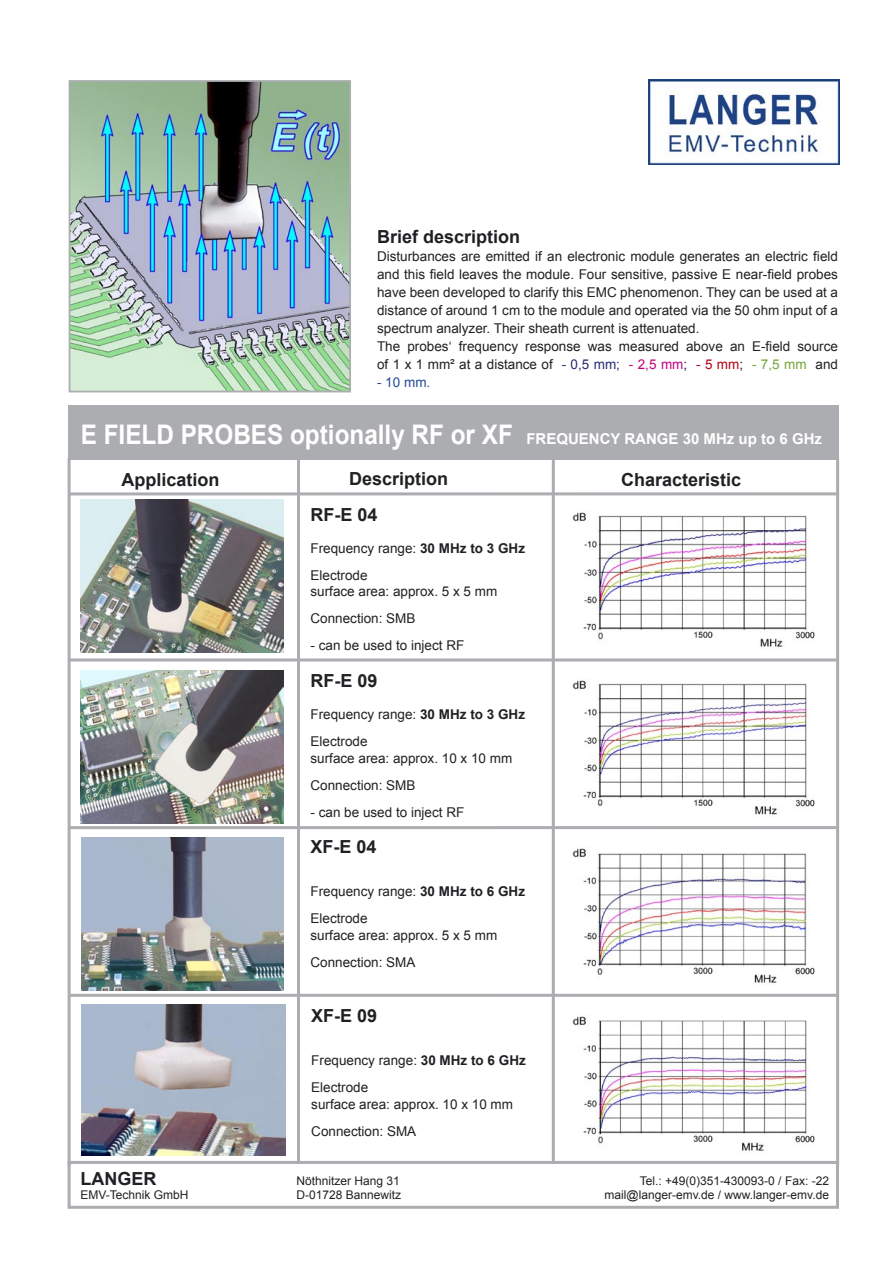
<style>
.page{position:relative;width:893px;height:1263px;background:#fff}
.page>*{position:absolute;margin:0;border:0;box-sizing:border-box;transform-origin:0 0}
.t1{font:700 27px "Arial";color:#fff;scale:.9 1}
.t2{font:700 18px "Arial";color:#212125}
.t3{font:13.5px/18px "Arial";color:#212125;text-align:justify}
.t4{font:13.5px "Arial";color:#274897}
.t5{font:12px "Arial";color:#212125}
.s1{color:#262d71}
.s2{color:#c30080}
.s3{color:#b30215}
.s4{color:#72a536}
.s5{font-size:15px}
.s6{font-weight:700}
</style>
<div class="page">
<div style="left:68px;top:1161px;width:771px;height:48px;border:3px solid #acadb0"></div>
<img style="left:648px;top:80px;width:191px;height:84px">
<img style="left:72px;top:83px;width:276px;height:306px">
<div style="left:69px;top:80px;width:282px;height:312px;border:2px solid #acadb0"></div>
<div style="left:68px;top:405px;width:771px;height:54px;background:#acadb0"></div>
<hr style="left:68px;top:492px;width:770px;height:3px;background:#acadb0">
<hr style="left:297px;top:459px;width:3px;height:704px;background:#acadb0">
<hr style="left:552px;top:458px;width:3px;height:703px;background:#acadb0">
<hr style="left:68px;top:826px;width:770px;height:3px;background:#acadb0">
<hr style="left:68px;top:994px;width:770px;height:3px;background:#acadb0">
<hr style="left:68px;top:458px;width:3px;height:708px;background:#acadb0">
<hr style="left:836px;top:458px;width:3px;height:708px;background:#acadb0">
<hr style="left:68px;top:658px;width:770px;height:3px;background:#acadb0">
<img style="left:572px;top:512px;width:243px;height:135px">
<img style="left:572px;top:680px;width:243px;height:135px">
<img style="left:572px;top:848px;width:243px;height:135px">
<img style="left:572px;top:1016px;width:243px;height:135px">
<img style="left:81px;top:500px;width:202px;height:153px">
<img style="left:81px;top:670px;width:202px;height:154px">
<img style="left:81px;top:837px;width:202px;height:153px">
<img style="left:81px;top:1004px;width:204px;height:152px">
<p class="t2" style="left:377px;top:224px;width:145px">Brief description</p>
<p class="t3" style="left:377px;top:247px;width:462px">Disturbances are emitted if an electronic module generates an electric field and this field leaves the module. Four sensitive, passive E near-field probes have been developed to clarify this EMC phenomenon. They can be used at a distance of around 1 cm to the module and operated via the 50 ohm input of a spectrum analyzer. Their sheath current is attenuated.</p>
<p class="t3" style="left:377px;top:337px;width:462px">The probes‘ frequency response was measured above an E-field source of 1 x 1 mm² at a distance of <span class="s1">- 0,5 mm;</span> <span class="s2">- 2,5 mm</span>; <span class="s3">- 5 mm</span>; <span class="s4">- 7,5 mm</span> and</p>
<p class="t4" style="left:377px;top:373px;width:55px">- 10 mm.</p>
<p class="t1" style="left:81px;top:417px;width:825px">E FIELD PROBES optionally RF or XF <span class="s5">FREQUENCY RANGE 30 MHz up to 6 GHz</span></p>
<p class="t2" style="left:121px;top:467px;width:100px">Application</p>
<p class="t2" style="left:349px;top:467px;width:101px">Description</p>
<p class="t2" style="left:621px;top:467px;width:122px">Characteristic</p>
<p class="t2" style="left:310px;top:502px;width:69px">RF-E 04</p>
<p class="t3" style="left:310px;top:539px;width:216px">Frequency range: <span class="s6">30 MHz to 3 GHz</span></p>
<p class="t3" style="left:310px;top:566px;width:59px">Electrode</p>
<p class="t3" style="left:310px;top:582px;width:188px">surface area: approx. 5 x 5 mm</p>
<p class="t3" style="left:310px;top:609px;width:107px">Connection: SMB</p>
<p class="t3" style="left:310px;top:636px;width:155px">- can be used to inject RF</p>
<p class="t2" style="left:310px;top:669px;width:69px">RF-E 09</p>
<p class="t3" style="left:310px;top:706px;width:216px">Frequency range: <span class="s6">30 MHz to 3 GHz</span></p>
<p class="t3" style="left:310px;top:733px;width:59px">Electrode</p>
<p class="t3" style="left:310px;top:749px;width:203px">surface area: approx. 10 x 10 mm</p>
<p class="t3" style="left:310px;top:776px;width:107px">Connection: SMB</p>
<p class="t3" style="left:310px;top:803px;width:155px">- can be used to inject RF</p>
<p class="t2" style="left:310px;top:835px;width:68px">XF-E 04</p>
<p class="t3" style="left:310px;top:883px;width:216px">Frequency range: <span class="s6">30 MHz to 6 GHz</span></p>
<p class="t3" style="left:310px;top:910px;width:59px">Electrode</p>
<p class="t3" style="left:310px;top:926px;width:188px">surface area: approx. 5 x 5 mm</p>
<p class="t3" style="left:310px;top:953px;width:107px">Connection: SMA</p>
<p class="t2" style="left:311px;top:1004px;width:68px">XF-E 09</p>
<p class="t3" style="left:311px;top:1052px;width:216px">Frequency range: <span class="s6">30 MHz to 6 GHz</span></p>
<p class="t3" style="left:311px;top:1079px;width:59px">Electrode</p>
<p class="t3" style="left:311px;top:1095px;width:203px">surface area: approx. 10 x 10 mm</p>
<p class="t3" style="left:311px;top:1122px;width:107px">Connection: SMA</p>
<p class="t2" style="left:81px;top:1166px;width:77px">LANGER</p>
<p class="t5" style="left:297px;top:1173px;width:105px">Nöthnitzer Hang 31</p>
<p class="t5" style="left:640px;top:1173px;width:191px">Tel.: +49(0)351-430093-0 / Fax: -22</p>
<p class="t5" style="left:81px;top:1187px;width:110px">EMV-Technik GmbH</p>
<p class="t5" style="left:297px;top:1187px;width:106px">D-01728 Bannewitz</p>
<p class="t5" style="left:604px;top:1187px;width:226px">mail@langer-emv.de / www.langer-emv.de</p>
</div>
